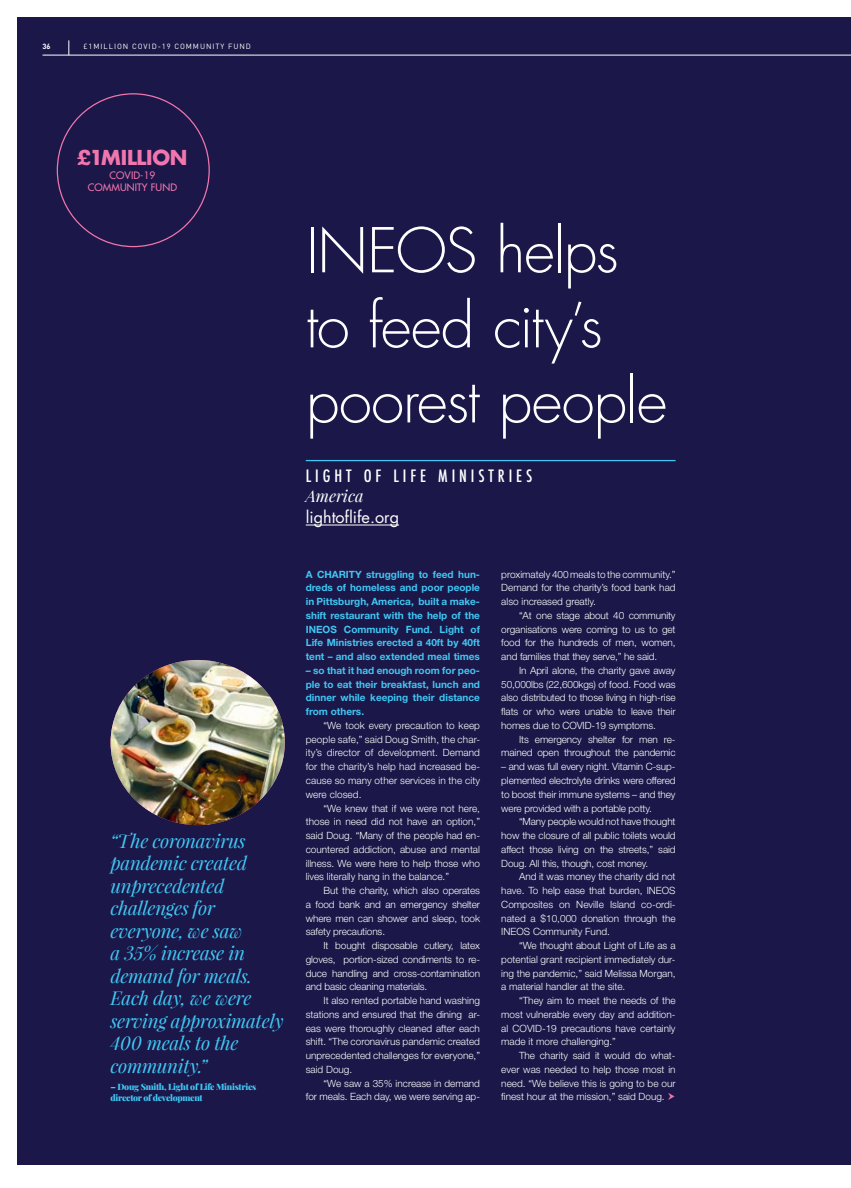
<style>
.page{position:relative;width:851px;height:1188px;background:#fff}
.page>*{position:absolute;margin:0;border:0;box-sizing:border-box;transform-origin:0 0}
.t1{font:300 60px/75px "Futura LT";letter-spacing:-.02em;color:#fff}
.t2{font:700 20px "Futura LT";letter-spacing:-.01em;color:#f176ae}
.t3{font:italic 18.75px/22.5px "Playfair Display";letter-spacing:-.02em;color:#40c7f4}
.t4{font:500 18.75px "Futura PT Cond";letter-spacing:.21em;color:#fff}
.t5{font:16.25px "Futura LT";color:#fff}
.t6{font:italic 16.25px "Playfair Display";color:#fff}
.t7{font:300 10px/13.8px "Helvetica Neue LT";color:#fff;text-align:justify}
.t8{font:700 10px/13.8px "Helvetica Neue LT";color:#40c7f4;text-align:justify}
.t9{font:10px/12.5px "Futura LT";letter-spacing:.01em;color:#f176ae;text-align:center}
.t10{font:900 8.75px/10.5px "Playfair Display";letter-spacing:-.03em;color:#40c7f4}
.t11{font:7.5px "FFDIN";letter-spacing:.125em;color:#fff}
.t12{font:700 7.5px "FFDIN";color:#fff}
</style>
<div class="page">
<div style="left:18px;top:18px;width:832px;height:1146px;background:#1b1748"></div>
<img style="left:111px;top:660px;width:174px;height:164px">
<hr style="left:306px;top:460px;width:369px;height:1px;background:#40c7f4">
<hr style="left:306px;top:524px;width:93px;height:1px;background:#fff">
<hr style="left:43px;top:55px;width:807px;height:1px;background:#fff">
<svg style="left:68px;top:40px;width:1px;height:15px"></svg>
<p class="t12" style="left:43px;top:42px;width:10px">36</p>
<p class="t11" style="left:83px;top:42px;width:169px">£1MILLION COVID-19 COMMUNITY FUND</p>
<h2 class="t2" style="left:77px;top:144px;width:112px">£1MILLION</h2>
<p class="t9" style="left:88px;top:169px;width:91px">COVID-19<br>COMMUNITY FUND</p>
<h3 class="t3" style="left:111px;top:828px;width:174px">“The coronavirus pandemic created unprecedented challenges for everyone, we saw<br>a 35% increase in demand for meals.<br>Each day, we were serving approximately<br>400 meals to the community.”</h3>
<p class="t10" style="left:111px;top:1080px;width:147px">– Doug Smith, Light of Life Ministries director of development</p>
<h1 class="t1" style="left:306px;top:215px;width:363px">INEOS helps to feed city’s poorest people</h1>
<h3 class="t4" style="left:306px;top:465px;width:228px">LIGHT OF LIFE MINISTRIES</h3>
<h3 class="t6" style="left:306px;top:485px;width:59px">America</h3>
<h3 class="t5" style="left:306px;top:506px;width:95px">lightoflife.org</h3>
<p class="t8" style="left:306px;top:566px;width:176px">A CHARITY struggling to feed hun&shy;dreds of homeless and poor people in Pittsburgh, America, built a make&shy;shift restaurant with the help of the INEOS Community Fund. Light of Life Ministries erected a 40ft by 40ft tent – and also extended meal times</p>
<p class="t8" style="left:306px;top:663px;width:176px">– so that it had enough room for peo&shy;ple to eat their breakfast, lunch and dinner while keeping their distance from others.</p>
<p class="t7" style="left:306px;top:718px;width:176px;text-indent:18px">“We took every precaution to keep people safe,” said Doug Smith, the char&shy;ity’s director of development. Demand for the charity’s help had increased be&shy;cause so many other services in the city were closed.</p>
<p class="t7" style="left:306px;top:800px;width:176px;text-indent:18px">“We knew that if we were not here, those in need did not have an option,” said Doug. “Many of the people had en&shy;countered addiction, abuse and mental illness. We were here to help those who lives literally hang in the balance.”</p>
<p class="t7" style="left:306px;top:883px;width:176px;text-indent:18px">But the charity, which also operates a food bank and an emergency shelter where men can shower and sleep, took safety precautions.</p>
<p class="t7" style="left:306px;top:938px;width:176px;text-indent:18px">It bought disposable cutlery, latex gloves, portion-sized condiments to re&shy;duce handling and cross-contamination and basic cleaning materials.</p>
<p class="t7" style="left:306px;top:993px;width:176px;text-indent:18px">It also rented portable hand washing stations and ensured that the dining ar&shy;eas were thoroughly cleaned after each shift. “The coronavirus pandemic created unprecedented challenges for everyone,” said Doug.</p>
<p class="t7" style="left:306px;top:1075px;width:176px;text-align:right">“We saw a 35% increase in demand<br>for meals. Each day, we were serving ap-</p>
<p class="t7" style="left:501px;top:566px;width:176px">proximately 400 meals to the community.” Demand for the charity’s food bank had also increased greatly.</p>
<p class="t7" style="left:501px;top:608px;width:176px;text-indent:18px">“At one stage about 40 community organisations were coming to us to get food for the hundreds of men, women, and families that they serve,” he said.</p>
<p class="t7" style="left:501px;top:663px;width:176px;text-indent:18px">In April alone, the charity gave away 50,000lbs (22,600kgs) of food. Food was also distributed to those living in high-rise flats or who were unable to leave their homes due to COVID-19 symptoms.</p>
<p class="t7" style="left:501px;top:731px;width:176px;text-align:right">Its emergency shelter for men re&shy;mained open throughout the pandemic</p>
<p class="t7" style="left:501px;top:759px;width:176px">– and was full every night. Vitamin C-sup&shy;plemented electrolyte drinks were offered to boost their immune systems – and they were provided with a portable potty.</p>
<p class="t7" style="left:501px;top:814px;width:176px;text-indent:18px">“Many people would not have thought how the closure of all public toilets would affect those living on the streets,” said Doug. All this, though, cost money.</p>
<p class="t7" style="left:501px;top:869px;width:176px;text-indent:18px">And it was money the charity did not have. To help ease that burden, INEOS Composites on Neville Island co-ordi&shy;nated a $10,000 donation through the INEOS Community Fund.</p>
<p class="t7" style="left:501px;top:938px;width:176px;text-indent:18px">“We thought about Light of Life as a potential grant recipient immediately dur&shy;ing the pandemic,” said Melissa Morgan, a material handler at the site.</p>
<p class="t7" style="left:501px;top:993px;width:176px;text-indent:18px">“They aim to meet the needs of the most vulnerable every day and addition&shy;al COVID-19 precautions have certainly made it more challenging.”</p>
<p class="t7" style="left:501px;top:1048px;width:176px;text-indent:18px">The charity said it would do what&shy;ever was needed to help those most in need. “We believe this is going to be our finest hour at the mission,” said Doug.</p>
</div>
